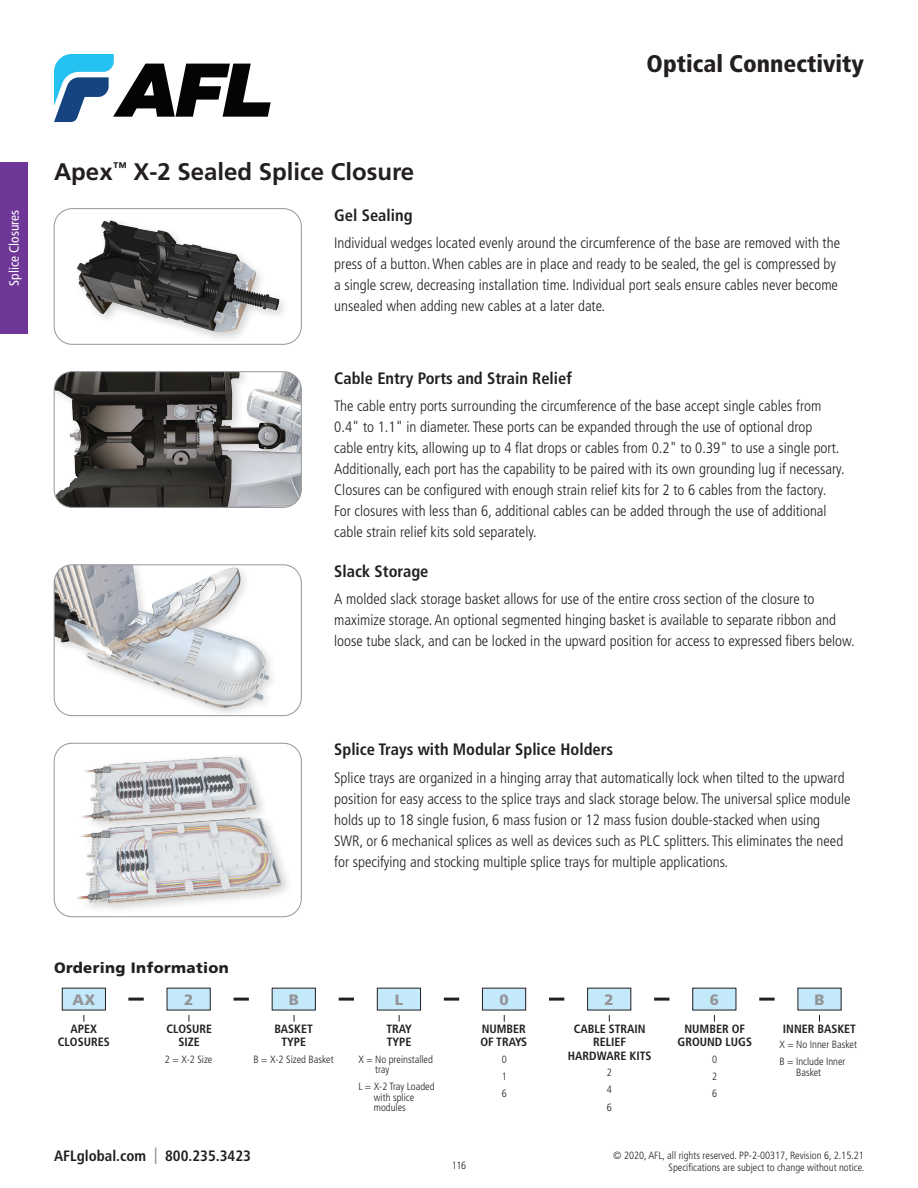
<style>
.page{position:relative;width:918px;height:1188px;background:#fff}
.page>*{position:absolute;margin:0;border:0;box-sizing:border-box;transform-origin:0 0}
.FPP_Product_Title{font:700 24px "Frutiger LT Std";color:#231f20}
.t1{font:900 condensed 24px "Frutiger LT Std";color:#231f20}
.FPP_Body_Text{font:700 condensed 16.5px "Frutiger LT Std";color:#231f20}
.FPP_Body_Text-2{font:300 condensed 15px/21px "Frutiger LT Std";color:#231f20}
.t2{font:700 condensed 15px "Frutiger LT Std";color:#231f20}
.FPP_Subhead{font:900 15px "Frutiger LT Std";letter-spacing:.025em;color:#231f20}
.FPP_Matrix_Box_Text{font:900 15px "Frutiger LT Std";color:#939598}
.t3{font:condensed 13.5px "Frutiger LT Std";color:#fff}
.FPP_Table_Header{font:700 condensed 12px/13.5px "Frutiger LT Std";color:#231f20;text-align:center}
.t4{font:300 condensed 10.5px/10.5px "Frutiger LT Std";color:#231f20}
.s1{font-size:16.5px;color:#939598}
</style>
<div class="page">
<div style="left:0;top:162px;width:28px;height:172px;background:#6e3696"></div>
<svg style="left:54px;top:54px;width:217px;height:68px"></svg>
<img style="left:77px;top:220px;width:207px;height:119px">
<div style="left:54px;top:208px;width:248px;height:137px;border:1px solid #939598;border-radius:18px"></div>
<img style="left:54px;top:372px;width:247px;height:135px">
<div style="left:54px;top:372px;width:248px;height:136px;border:1px solid #939598;border-radius:18px"></div>
<img style="left:54px;top:565px;width:218px;height:147px">
<div style="left:54px;top:565px;width:248px;height:151px;border:1px solid #939598;border-radius:18px"></div>
<img style="left:77px;top:756px;width:211px;height:154px">
<div style="left:54px;top:743px;width:248px;height:174px;border:1px solid #939598;border-radius:18px"></div>
<div style="left:62px;top:988px;width:43px;height:22px;background:#c3e9fa"></div>
<div style="left:62px;top:988px;width:44px;height:22px;border:1px solid #231f20"></div>
<div style="left:167px;top:988px;width:43px;height:22px;background:#c3e9fa"></div>
<div style="left:588px;top:988px;width:43px;height:22px;background:#c3e9fa"></div>
<div style="left:377px;top:988px;width:44px;height:22px;background:#c3e9fa"></div>
<div style="left:377px;top:988px;width:44px;height:22px;border:1px solid #231f20"></div>
<div style="left:798px;top:988px;width:43px;height:22px;background:#c3e9fa"></div>
<div style="left:272px;top:988px;width:43px;height:22px;background:#c3e9fa"></div>
<div style="left:693px;top:988px;width:43px;height:22px;background:#c3e9fa"></div>
<div style="left:482px;top:988px;width:44px;height:22px;background:#c3e9fa"></div>
<div style="left:482px;top:988px;width:44px;height:22px;border:1px solid #231f20"></div>
<hr style="left:128px;top:998px;width:16px;height:3px;background:#231f20">
<hr style="left:549px;top:998px;width:15px;height:3px;background:#231f20">
<hr style="left:339px;top:998px;width:15px;height:3px;background:#231f20">
<hr style="left:759px;top:998px;width:16px;height:3px;background:#231f20">
<hr style="left:234px;top:998px;width:15px;height:3px;background:#231f20">
<hr style="left:654px;top:998px;width:15px;height:3px;background:#231f20">
<hr style="left:444px;top:998px;width:15px;height:3px;background:#231f20">
<h1 class="t1" style="left:647px;top:49px;width:219px">Optical Connectivity</h1>
<p class="t3" style="left:6px;top:286px;width:78px;rotate:-90deg">Splice Closures</p>
<p class="FPP_Product_Title" style="left:54px;top:158px;width:362px">Apex<sup>™</sup> X-2 Sealed Splice Closure</p>
<p class="FPP_Body_Text" style="left:334px;top:205px;width:80px">Gel Sealing</p>
<p class="FPP_Body_Text-2" style="left:334px;top:233px;width:507px">Individual wedges located evenly around the circumference of the base are removed with the press of a button. When cables are in place and ready to be sealed, the gel is compressed by a single screw, decreasing installation time. Individual port seals ensure cables never become unsealed when adding new cables at a later date.</p>
<p class="FPP_Body_Text" style="left:334px;top:368px;width:239px">Cable Entry Ports and Strain Relief</p>
<p class="FPP_Body_Text-2" style="left:334px;top:396px;width:512px">The cable entry ports surrounding the circumference of the base accept single cables from 0.4" to 1.1" in diameter. These ports can be expanded through the use of optional drop cable entry kits, allowing up to 4 flat drops or cables from 0.2" to 0.39" to use a single port.<br>Additionally, each port has the capability to be paired with its own grounding lug if necessary.<br>Closures can be configured with enough strain relief kits for 2 to 6 cables from the factory.<br>For closures with less than 6, additional cables can be added through the use of additional cable strain relief kits sold separately.</p>
<p class="FPP_Body_Text" style="left:334px;top:561px;width:96px">Slack Storage</p>
<p class="FPP_Body_Text-2" style="left:334px;top:589px;width:522px">A molded slack storage basket allows for use of the entire cross section of the closure to maximize storage. An optional segmented hinging basket is available to separate ribbon and loose tube slack, and can be locked in the upward position for access to expressed fibers below.</p>
<p class="FPP_Subhead" style="left:54px;top:959px;width:176px">Ordering Information</p>
<p class="FPP_Body_Text" style="left:334px;top:740px;width:280px">Splice Trays with Modular Splice Holders</p>
<p class="FPP_Body_Text-2" style="left:334px;top:767px;width:518px">Splice trays are organized in a hinging array that automatically lock when tilted to the upward position for easy access to the splice trays and slack storage below. The universal splice module holds up to 18 single fusion, 6 mass fusion or 12 mass fusion double-stacked when using SWR, or 6 mechanical splices as well as devices such as PLC splitters. This eliminates the need for specifying and stocking multiple splice trays for multiple applications.</p>
<p class="FPP_Matrix_Box_Text" style="left:72px;top:990px;width:24px">AX</p>
<p class="FPP_Matrix_Box_Text" style="left:184px;top:990px;width:11px">2</p>
<p class="FPP_Matrix_Box_Text" style="left:289px;top:990px;width:12px">B</p>
<p class="FPP_Matrix_Box_Text" style="left:395px;top:990px;width:10px">L</p>
<p class="FPP_Matrix_Box_Text" style="left:499px;top:990px;width:11px">0</p>
<p class="FPP_Matrix_Box_Text" style="left:605px;top:990px;width:11px">2</p>
<p class="FPP_Matrix_Box_Text" style="left:710px;top:990px;width:11px">6</p>
<p class="FPP_Matrix_Box_Text" style="left:815px;top:990px;width:12px">B</p>
<p class="FPP_Table_Header" style="left:166px;top:1022px;width:47px">CLOSURE<br>SIZE</p>
<p class="FPP_Table_Header" style="left:480px;top:1022px;width:48px;text-align:left">NUMBER<br>OF TRAYS</p>
<p class="FPP_Table_Header" style="left:274px;top:1022px;width:40px">BASKET<br>TYPE</p>
<p class="FPP_Table_Header" style="left:568px;top:1022px;width:85px">CABLE STRAIN<br>RELIEF<br>HARDWARE KITS</p>
<p class="FPP_Table_Header" style="left:678px;top:1022px;width:76px">NUMBER OF<br>GROUND LUGS</p>
<p class="FPP_Table_Header" style="left:783px;top:1022px;width:75px">INNER BASKET</p>
<p class="FPP_Table_Header" style="left:58px;top:1022px;width:53px">APEX<br>CLOSURES</p>
<p class="FPP_Table_Header" style="left:386px;top:1022px;width:27px;text-align:left">TRAY<br>TYPE</p>
<p class="t4" style="left:780px;top:1039px;width:79px">X = No Inner Basket</p>
<p class="t4" style="left:796px;top:1056px;width:51px;text-indent:-17px">B = Include Inner<br>Basket</p>
<p class="t4" style="left:254px;top:1054px;width:82px">B = X-2 Sized Basket</p>
<p class="t4" style="left:375px;top:1054px;width:59px;text-indent:-17px">X = No preinstalled tray</p>
<p class="t4" style="left:374px;top:1082px;width:62px;text-indent:-15px">L = X-2 Tray Loaded with splice modules</p>
<p class="t4" style="left:165px;top:1054px;width:49px">2 = X-2 Size</p>
<p class="t4" style="left:502px;top:1054px;width:7px">0</p>
<p class="t4" style="left:502px;top:1071px;width:7px">1</p>
<p class="t4" style="left:502px;top:1088px;width:7px">6</p>
<p class="t4" style="left:712px;top:1054px;width:7px">0</p>
<p class="t4" style="left:712px;top:1071px;width:7px">2</p>
<p class="t4" style="left:712px;top:1088px;width:7px">6</p>
<p class="t4" style="left:607px;top:1067px;width:7px">2</p>
<p class="t4" style="left:607px;top:1085px;width:7px">4</p>
<p class="t4" style="left:607px;top:1102px;width:7px">6</p>
<p class="t2" style="left:54px;top:1147px;width:198px">AFLglobal.com <span class="s1">|</span> 800.235.3423</p>
<p class="t4" style="left:452px;top:1160px;width:16px">116</p>
<p class="t4" style="left:613px;top:1150px;width:253px;line-height:12px;text-align:right">© 2020, AFL, all rights reserved. PP-2-00317, Revision 6, 2.15.21<br>Specifications are subject to change without notice.</p>
</div>
